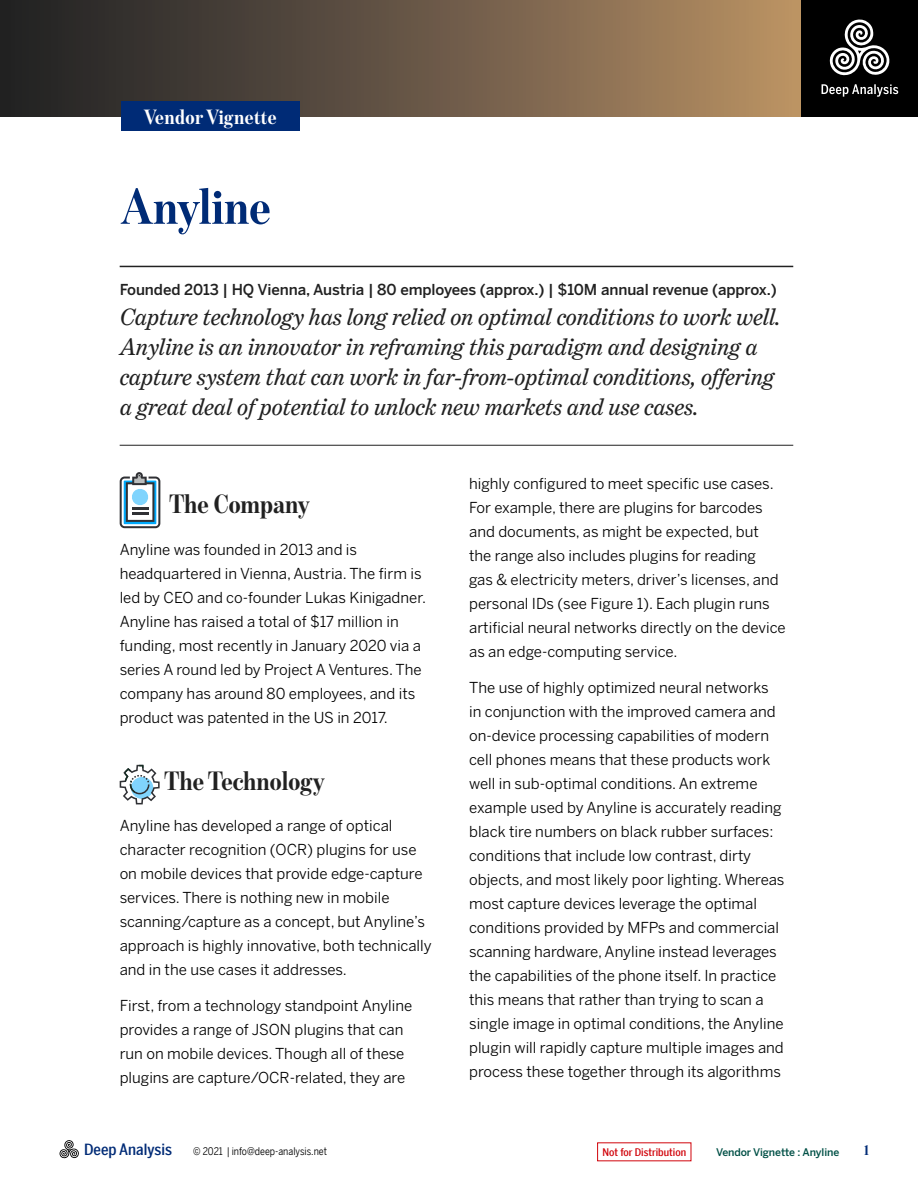
<style>
.page{position:relative;width:918px;height:1188px;background:#fff}
.page>*{position:absolute;margin:0;border:0;box-sizing:border-box;transform-origin:0 0}
.t1{font:700 51px "Benton Mod Disp Cond";color:#002b76}
.t2{font:700 27px "Benton Mod Disp Cond";color:#212121}
.t3{font:italic 24px/30px "Benton Modern";color:#212121}
.t4{font:700 21px "Benton Mod Disp Cond";letter-spacing:.02em;color:#fff}
.t5{font:500 15.45px "Benton Sans Condensed";color:#002b76}
.t6{font:15px/24px "Benton Sans";color:#000}
.t7{font:500 15px "Benton Sans";letter-spacing:-.005em;color:#212121}
.t8{font:700 15px "Benton Mod Disp Cond";color:#002b76}
.t9{font:10.5px "Benton Sans Condensed";color:#000}
.t10{font:500 10.5px "Benton Sans";letter-spacing:-.01em;color:#005046}
.t11{font:500 10.5px "Benton Sans Condensed";color:#d1050c}
</style>
<div class="page">
<svg style="left:59px;top:1140px;width:20px;height:18px"></svg>
<svg style="left:120px;top:472px;width:40px;height:56px"></svg>
<svg style="left:120px;top:765px;width:40px;height:39px"></svg>
<hr style="left:120px;top:266px;width:673px;height:1px;background:#212121">
<hr style="left:120px;top:445px;width:673px;height:1px;background:#212121">
<svg style="left:0;top:0;width:802px;height:116px;background:#695745"></svg>
<div style="left:802px;top:0;width:116px;height:116px;background:#000"></div>
<svg style="left:830px;top:19px;width:60px;height:57px"></svg>
<svg style="left:822px;top:84px;width:76px;height:13px"></svg>
<div style="left:121px;top:102px;width:179px;height:29px;background:#002b76"></div>
<h3 class="t4" style="left:144px;top:106px;width:134px">Vendor Vignette</h3>
<h1 class="t1" style="left:121px;top:178px;width:151px">Anyline</h1>
<p class="t7" style="left:120px;top:280px;width:659px">Founded 2013 | HQ Vienna, Austria | 80 employees (approx.) | $10M annual revenue (approx.)</p>
<p class="t3" style="left:120px;top:302px;width:663px">Capture technology has long relied on optimal conditions to work well.<br>Anyline is an innovator in reframing this paradigm and designing a capture system that can work in far-from-optimal conditions, offering a great deal of potential to unlock new markets and use cases.</p>
<h2 class="t2" style="left:169px;top:489px;width:142px">The Company</h2>
<p class="t6" style="left:120px;top:537px;width:308px">Anyline was founded in 2013 and is headquartered in Vienna, Austria. The firm is led by CEO and co-founder Lukas Kinigadner.<br>Anyline has raised a total of $17 million in funding, most recently in January 2020 via a series A round led by Project A Ventures. The company has around 80 employees, and its product was patented in the US in 2017.</p>
<h2 class="t2" style="left:165px;top:766px;width:162px">The Technology</h2>
<p class="t6" style="left:120px;top:813px;width:314px">Anyline has developed a range of optical character recognition (OCR) plugins for use on mobile devices that provide edge-capture services. There is nothing new in mobile scanning/capture as a concept, but Anyline’s approach is highly innovative, both technically and in the use cases it addresses.</p>
<p class="t6" style="left:120px;top:993px;width:294px">First, from a technology standpoint Anyline provides a range of JSON plugins that can run on mobile devices. Though all of these plugins are capture/OCR-related, they are</p>
<p class="t6" style="left:469px;top:471px;width:318px">highly configured to meet specific use cases.<br>For example, there are plugins for barcodes and documents, as might be expected, but<br>the range also includes plugins for reading<br>gas &amp; electricity meters, driver’s licenses, and personal IDs (see Figure 1). Each plugin runs artificial neural networks directly on the device as an edge-computing service.</p>
<p class="t6" style="left:469px;top:675px;width:317px">The use of highly optimized neural networks in conjunction with the improved camera and on-device processing capabilities of modern cell phones means that these products work well in sub-optimal conditions. An extreme example used by Anyline is accurately reading black tire numbers on black rubber surfaces: conditions that include low contrast, dirty objects, and most likely poor lighting. Whereas most capture devices leverage the optimal conditions provided by MFPs and commercial scanning hardware, Anyline instead leverages the capabilities of the phone itself. In practice this means that rather than trying to scan a single image in optimal conditions, the Anyline plugin will rapidly capture multiple images and process these together through its algorithms</p>
<p class="t5" style="left:84px;top:1138px;width:89px">Deep Analysis</p>
<p class="t9" style="left:193px;top:1144px;width:135px">© 2021 | info@deep-analysis.net</p>
<p class="t11" style="left:602px;top:1145px;width:85px">Not for Distribution</p>
<p class="t10" style="left:716px;top:1146px;width:125px">Vendor Vignette : Anyline</p>
<p class="t8" style="left:864px;top:1142px;width:6px">1</p>
</div>
